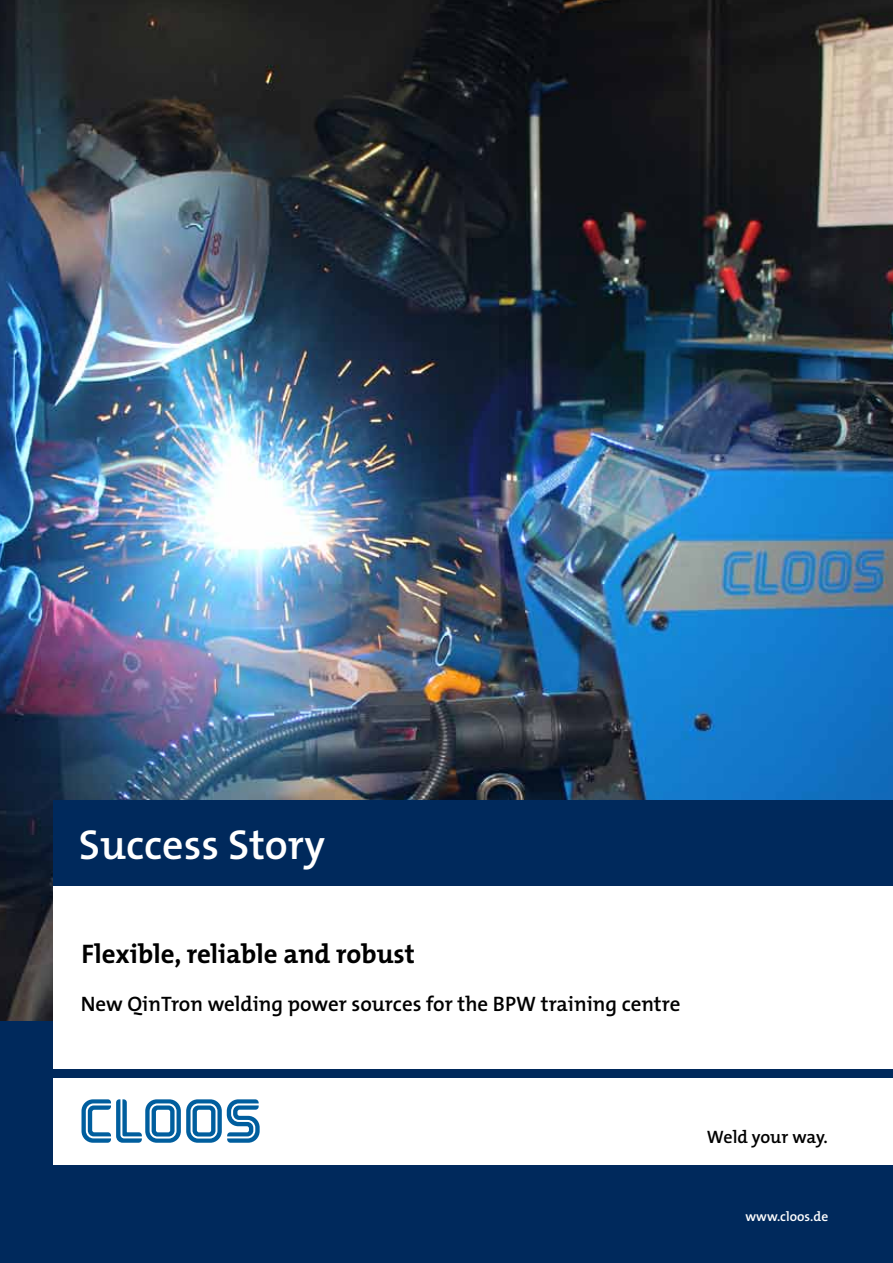
<style>
.page{position:relative;width:893px;height:1263px;background:#fff}
.page>*{position:absolute;margin:0;border:0;box-sizing:border-box;transform-origin:0 0}
.t1{font:600 42px "The Mix B6";color:#fff}
.t2{font:700 27px "The Mix B7";color:#000}
.t3{font:600 21px "The Mix B6";color:#000}
.t4{font:600 18px "The Mix B6";letter-spacing:-.005em;color:#000}
.t5{font:600 13.5px "The Mix B6";color:#fff}
</style>
<div class="page">
<div style="left:0;top:1020px;width:893px;height:243px;background:#00295c"></div>
<img style="left:0;top:0;width:893px;height:1020px">
<div style="left:54px;top:800px;width:839px;height:87px;background:#00295c"></div>
<div style="left:54px;top:887px;width:839px;height:182px;background:#fff"></div>
<div style="left:54px;top:1078px;width:839px;height:86px;background:#fff"></div>
<svg style="left:82px;top:1099px;width:178px;height:44px"></svg>
<h1 class="t1" style="left:79px;top:822px;width:248px">Success Story</h1>
<p class="t2" style="left:82px;top:939px;width:335px">Flexible, reliable and robust</p>
<p class="t3" style="left:81px;top:992px;width:601px">New QinTron welding power sources for the BPW training centre</p>
<p class="t4" style="left:707px;top:1127px;width:122px">Weld your way.</p>
<p class="t5" style="left:745px;top:1210px;width:84px">www.cloos.de</p>
</div>
